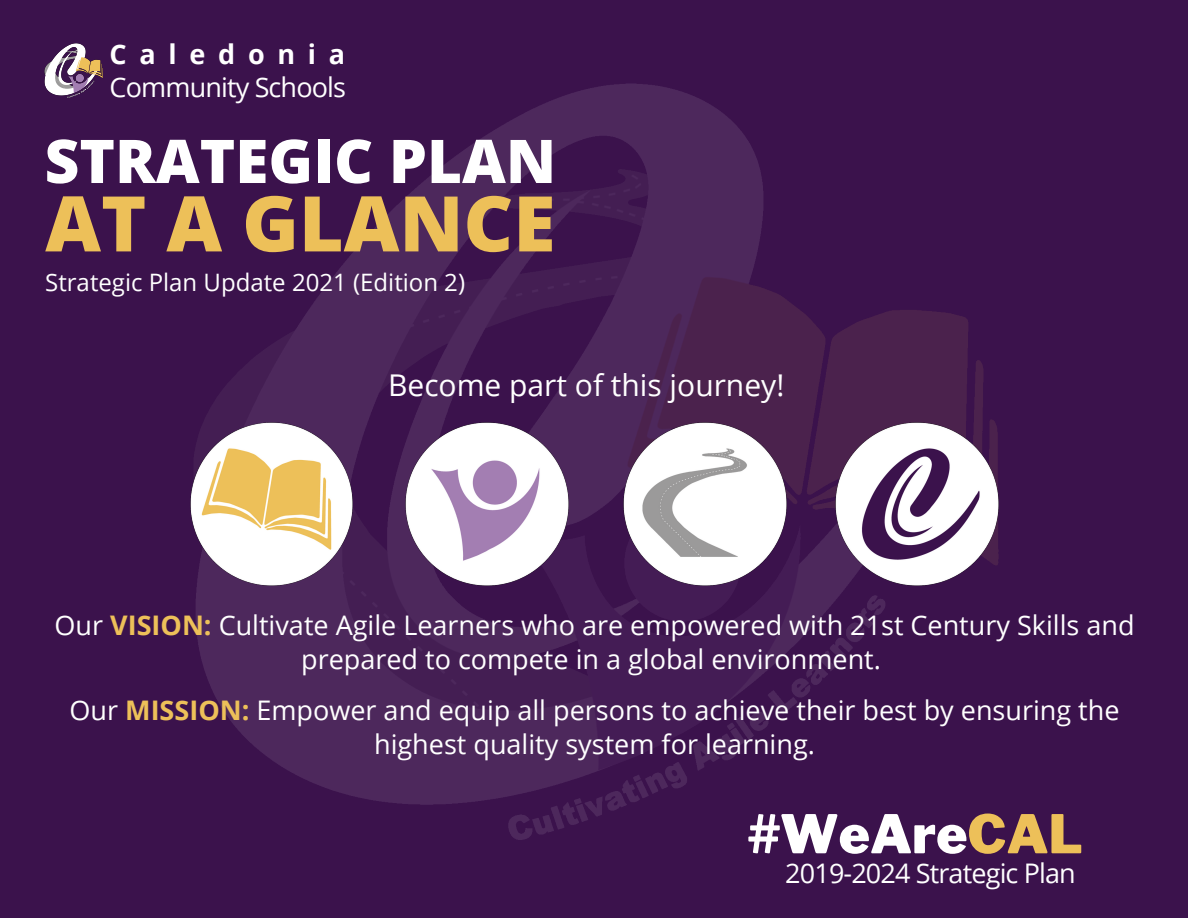
<style>
.page{position:relative;width:1188px;height:918px;background:#3b124c}
.page>*{position:absolute;margin:0;border:0;box-sizing:border-box;transform-origin:0 0}
.t1{font:800 76.8px "Open Sans";color:#edc059}
.t2{font:800 60.3px "Open Sans";color:#fff}
.t3{font:900 52.95px "Libre Franklin";color:#fff}
.t4{font:30px "Open Sans";color:#fff}
.t5{font:27px/33.8px "Open Sans";color:#fff;text-align:center}
.t6{font:27px "Open Sans";letter-spacing:-.03em;color:#fff}
.t7{font:700 27px "Open Sans";letter-spacing:.47em;color:#fff}
.t8{font:24px "Open Sans";color:#fff}
.s1{font-weight:700;color:#edc059}
.s2{color:#edc059}
</style>
<div class="page">
<img style="left:196px;top:83px;width:787px;height:757px">
<img style="left:44px;top:43px;width:59px;height:55px">
<img style="left:190px;top:419px;width:166px;height:169px">
<img style="left:403px;top:419px;width:169px;height:169px">
<img style="left:621px;top:419px;width:168px;height:169px">
<img style="left:833px;top:419px;width:166px;height:169px">
<p class="t7" style="left:110px;top:36px;width:237px">Caledonia</p>
<p class="t6" style="left:110px;top:68px;width:238px">Community Schools</p>
<p class="t2" style="left:45px;top:119px;width:513px">STRATEGIC PLAN</p>
<p class="t1" style="left:45px;top:169px;width:512px">AT A GLANCE</p>
<p class="t8" style="left:45px;top:265px;width:421px">Strategic Plan Update 2021 (Edition 2)</p>
<p class="t4" style="left:388px;top:364px;width:398px">Become part of this journey!</p>
<p class="t5" style="left:55px;top:608px;width:1081px">Our <span class="s1">VISION:</span> Cultivate Agile Learners who are empowered with 21st Century Skills and prepared to compete in a global environment.</p>
<p class="t5" style="left:70px;top:693px;width:1051px">Our <span class="s1">MISSION:</span> Empower and equip all persons to achieve their best by ensuring the highest quality system for learning.</p>
<p class="t3" style="left:748px;top:802px;width:336px">#WeAre<span class="s2">CAL</span></p>
<p class="t6" style="left:785px;top:854px;width:292px">2019-2024 Strategic Plan</p>
</div>
